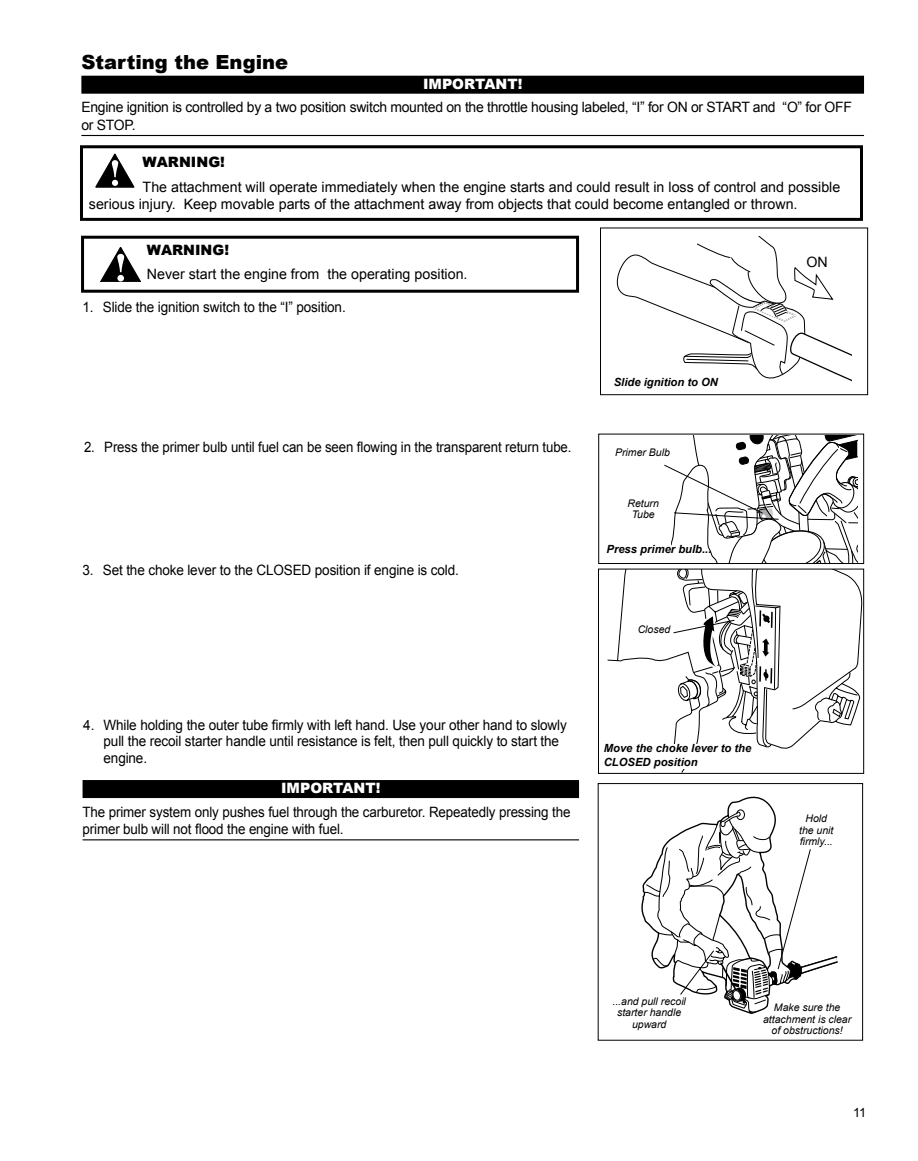
<style>
.page{position:relative;width:918px;height:1161px;background:#fff}
.page>*{position:absolute;margin:0;border:0;box-sizing:border-box;transform-origin:0 0}
.t1{font:900 19.5px "Arial";color:#000}
.t2{font:14.25px/17.2px "Arial";letter-spacing:-.01em;color:#000}
.t3{font:14.25px/16.5px "Arial";letter-spacing:-.01em;color:#000;scale:.95 1}
.t4{font:14.25px/17.2px "Arial";letter-spacing:-.01em;color:#000;scale:.94 1}
.t5{font:14.25px "Arial";letter-spacing:-.01em;color:#000;scale:.93 1}
.t6{font:900 14.25px "Arial";color:#fff}
.t7{font:900 14.25px "Arial";color:#000}
.t8{font:12.75px "Arial";color:#000}
.t9{font:italic 700 11.25px/13.5px "Arial";color:#000}
.t10{font:italic 10.5px/11.2px "Arial";color:#000;text-align:center}
</style>
<div class="page">
<svg style="left:641px;top:797px;width:133px;height:119px"></svg>
<div style="left:598px;top:783px;width:265px;height:258px;border:1px solid #000"></div>
<svg style="left:643px;top:811px;width:195px;height:203px"></svg>
<div style="left:598px;top:569px;width:266px;height:205px;border:1px solid #000"></div>
<div style="left:598px;top:434px;width:266px;height:130px;border:1px solid #000"></div>
<div style="left:81px;top:76px;width:783px;height:18px;background:#000"></div>
<hr style="left:81px;top:135px;width:783px;height:1px;background:#000">
<div style="left:81px;top:236px;width:498px;height:57px;border:3px solid #000"></div>
<svg style="left:100px;top:247px;width:40px;height:35px"></svg>
<div style="left:83px;top:780px;width:496px;height:18px;background:#000"></div>
<hr style="left:83px;top:839px;width:496px;height:1px;background:#000">
<svg style="left:608px;top:436px;width:254px;height:337px"></svg>
<svg style="left:617px;top:237px;width:235px;height:145px"></svg>
<div style="left:600px;top:228px;width:268px;height:167px;border:1px solid #000"></div>
<div style="left:80px;top:145px;width:783px;height:76px;border:3px solid #000"></div>
<svg style="left:95px;top:153px;width:40px;height:35px"></svg>
<h1 class="t1" style="left:81px;top:48px;width:208px">Starting the Engine</h1>
<p class="t6" style="left:423px;top:74px;width:101px">IMPORTANT!</p>
<p class="t2" style="left:81px;top:99px;width:772px">Engine ignition is controlled by a two position switch mounted on the throttle housing labeled, “I” for ON or START and “O” for OFF or STOP.</p>
<p class="t7" style="left:143px;top:152px;width:84px">WARNING!</p>
<p class="t2" style="left:89px;top:178px;width:753px;text-indent:54px">The attachment will operate immediately when the engine starts and could result in loss of control and possible serious injury. Keep movable parts of the attachment away from objects that could become entangled or thrown.</p>
<p class="t7" style="left:147px;top:239px;width:84px">WARNING!</p>
<p class="t2" style="left:147px;top:266px;width:322px">Never start the engine from the operating position.</p>
<p class="t3" style="left:83px;top:299px;width:279px">1. Slide the ignition switch to the “I” position.</p>
<p class="t5" style="left:84px;top:437px;width:526px">2. Press the primer bulb until fuel can be seen flowing in the transparent return tube.</p>
<p class="t3" style="left:83px;top:561px;width:398px">3. Set the choke lever to the CLOSED position if engine is cold.</p>
<p class="t9" style="left:614px;top:375px;width:106px">Slide ignition to ON</p>
<p class="t10" style="left:615px;top:447px;width:56px">Primer Bulb</p>
<p class="t10" style="left:627px;top:497px;width:33px">Return<br>Tube</p>
<p class="t9" style="left:607px;top:542px;width:107px">Press primer bulb...</p>
<p class="t10" style="left:638px;top:623px;width:34px">Closed</p>
<p class="t3" style="left:104px;top:717px;width:489px;text-indent:-20px">4. While holding the outer tube firmly with left hand. Use your other hand to slowly pull the recoil starter handle until resistance is felt, then pull quickly to start the engine.</p>
<p class="t6" style="left:281px;top:778px;width:101px">IMPORTANT!</p>
<p class="t4" style="left:83px;top:803px;width:521px">The primer system only pushes fuel through the carburetor. Repeatedly pressing the primer bulb will not flood the engine with fuel.</p>
<p class="t9" style="left:604px;top:742px;width:149px">Move the choke lever to the<br>CLOSED position</p>
<p class="t2" style="left:806px;top:253px;width:23px">ON</p>
<p class="t10" style="left:799px;top:813px;width:36px">Hold the unit firmly...</p>
<p class="t10" style="left:612px;top:996px;width:75px">...and pull recoil starter handle upward</p>
<p class="t10" style="left:763px;top:1002px;width:90px">Make sure the attachment is clear of obstructions!</p>
<p class="t8" style="left:853px;top:1104px;width:15px">11</p>
</div>
